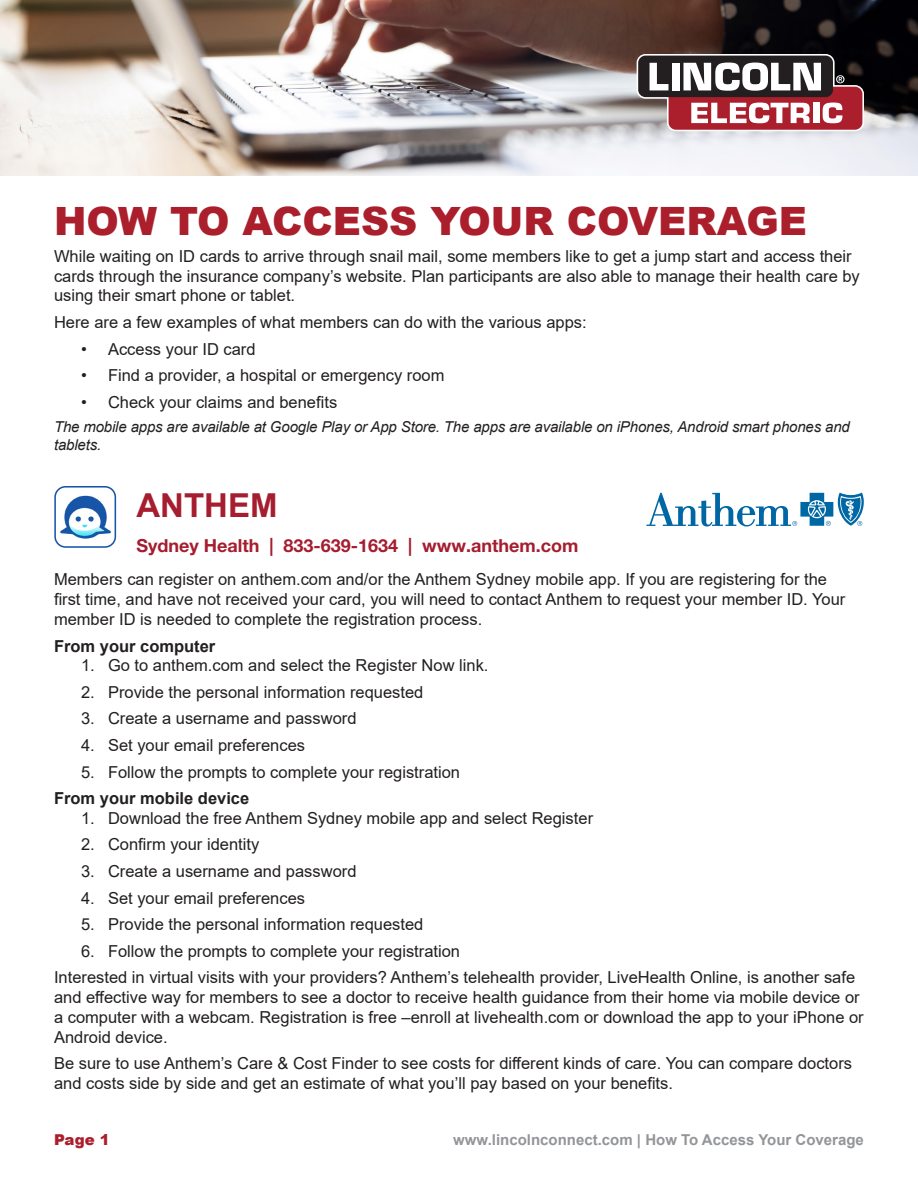
<style>
.page{position:relative;width:918px;height:1188px;background:#fff}
.page>*{position:absolute;margin:0;border:0;box-sizing:border-box;transform-origin:0 0}
.t1{font:900 39px "Arial";color:#ab1e2c}
.t2{font:700 33px "Arial";color:#a51d2f}
.t3{font:700 18px "Helvetica Neue LT Pro";color:#a51d2f}
.t4{font:16.5px/19.8px "Arial";color:#231f20}
.t5{font:700 16.5px "Arial";color:#231f20}
.t6{font:italic 15px/18px "Arial";letter-spacing:-.01em;color:#231f20}
.t7{font:700 15px "Arial";color:#939598}
.t8{font:900 15px "Arial";color:#ab1e2c}
</style>
<div class="page">
<img style="left:0;top:0;width:918px;height:176px">
<svg style="left:635px;top:52px;width:231px;height:81px"></svg>
<img style="left:57px;top:488px;width:57px;height:57px">
<div style="left:54px;top:486px;width:62px;height:62px;border:2px solid #1755a8;border-radius:10px"></div>
<svg style="left:646px;top:493px;width:218px;height:33px"></svg>
<p class="t1" style="left:54px;top:193px;width:755px">HOW TO ACCESS YOUR COVERAGE</p>
<p class="t4" style="left:54px;top:246px;width:807px">While waiting on ID cards to arrive through snail mail, some members like to get a jump start and access their cards through the insurance company’s website. Plan participants are also able to manage their health care by using their smart phone or tablet.</p>
<p class="t4" style="left:54px;top:312px;width:534px">Here are a few examples of what members can do with the various apps:</p>
<p class="t4" style="left:81px;top:339px;width:176px">• Access your ID card</p>
<p class="t4" style="left:81px;top:365px;width:365px">• Find a provider, a hospital or emergency room</p>
<p class="t4" style="left:81px;top:392px;width:258px">• Check your claims and benefits</p>
<p class="t6" style="left:54px;top:418px;width:797px">The mobile apps are available at Google Play or App Store. The apps are available on iPhones, Android smart phones and tablets.</p>
<p class="t2" style="left:136px;top:482px;width:143px">ANTHEM</p>
<p class="t3" style="left:136px;top:535px;width:444px">Sydney Health | 833-639-1634 | www.anthem.com</p>
<p class="t4" style="left:54px;top:570px;width:793px">Members can register on anthem.com and/or the Anthem Sydney mobile app. If you are registering for the first time, and have not received your card, you will need to contact Anthem to request your member ID. Your member ID is needed to complete the registration process.</p>
<p class="t5" style="left:54px;top:634px;width:163px">From your computer</p>
<p class="t4" style="left:81px;top:656px;width:409px">1. Go to anthem.com and select the Register Now link.</p>
<p class="t4" style="left:81px;top:682px;width:344px">2. Provide the personal information requested</p>
<p class="t4" style="left:81px;top:709px;width:277px">3. Create a username and password</p>
<p class="t4" style="left:81px;top:735px;width:226px">4. Set your email preferences</p>
<p class="t4" style="left:81px;top:762px;width:381px">5. Follow the prompts to complete your registration</p>
<p class="t5" style="left:54px;top:787px;width:197px">From your mobile device</p>
<p class="t4" style="left:81px;top:808px;width:514px">1. Download the free Anthem Sydney mobile app and select Register</p>
<p class="t4" style="left:81px;top:835px;width:180px">2. Confirm your identity</p>
<p class="t4" style="left:81px;top:861px;width:277px">3. Create a username and password</p>
<p class="t4" style="left:81px;top:888px;width:226px">4. Set your email preferences</p>
<p class="t4" style="left:81px;top:914px;width:344px">5. Provide the personal information requested</p>
<p class="t4" style="left:81px;top:941px;width:381px">6. Follow the prompts to complete your registration</p>
<p class="t4" style="left:54px;top:967px;width:811px">Interested in virtual visits with your providers? Anthem’s telehealth provider, LiveHealth Online, is another safe and effective way for members to see a doctor to receive health guidance from their home via mobile device or a computer with a webcam. Registration is free –enroll at livehealth.com or download the app to your iPhone or Android device.</p>
<p class="t4" style="left:54px;top:1053px;width:800px">Be sure to use Anthem’s Care &amp; Cost Finder to see costs for different kinds of care. You can compare doctors and costs side by side and get an estimate of what you’ll pay based on your benefits.</p>
<p class="t8" style="left:54px;top:1128px;width:57px">Page 1</p>
<p class="t7" style="left:453px;top:1129px;width:412px">www.lincolnconnect.com | How To Access Your Coverage</p>
</div>
